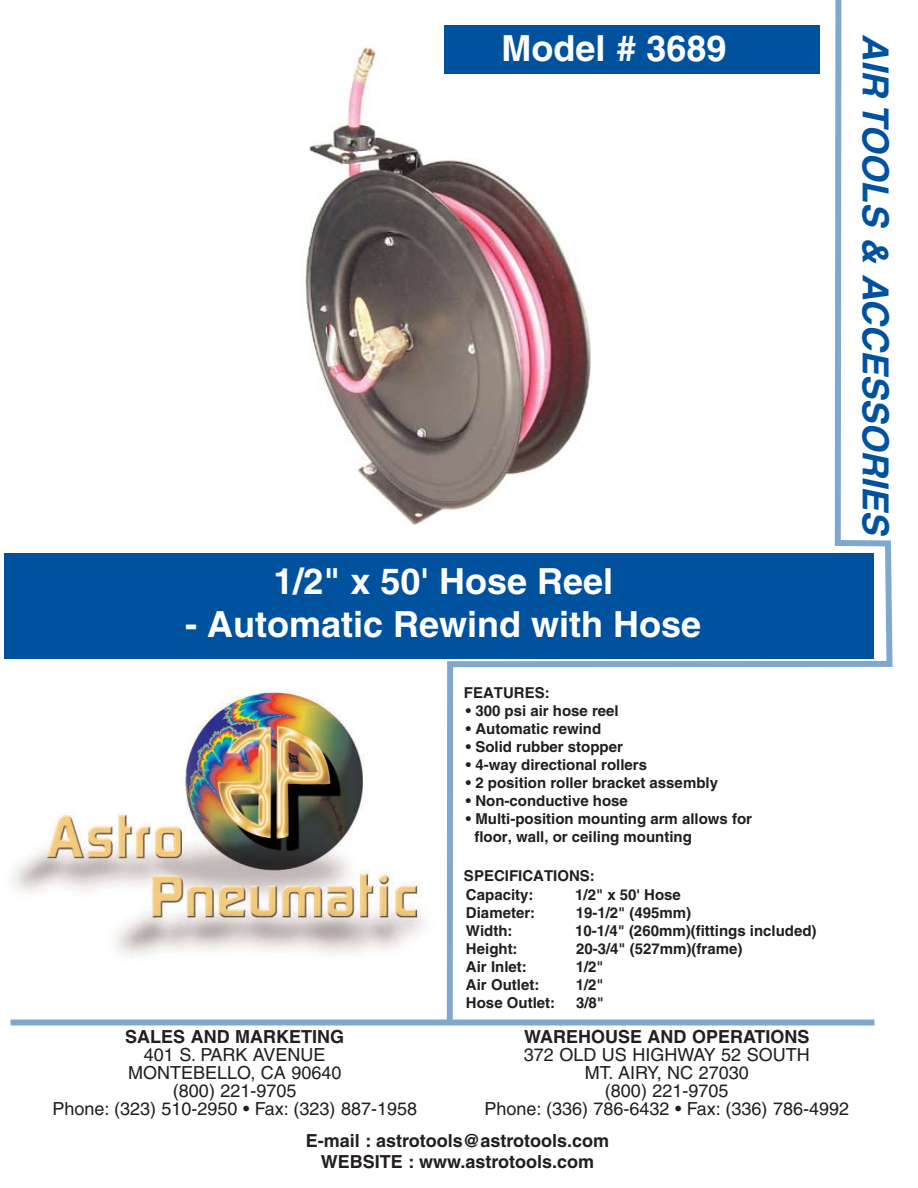
<style>
.page{position:relative;width:918px;height:1188px;background:#fff}
.page>*{position:absolute;margin:0;border:0;box-sizing:border-box;transform-origin:0 0}
.t1{font:700 36px "Helvetica";color:#fff}
.t2{font:italic 700 36px "Helvetica";color:#00529f}
.t3{font:18px/18px "Helvetica";color:#231e1f;text-align:center}
.t4{font:700 18px/21.6px "Helvetica";color:#231e1f;text-align:center}
.t5{font:700 15px/18px "Helvetica";color:#221e1f}
</style>
<div class="page">
<img style="left:305px;top:46px;width:139px;height:479px">
<div style="left:4px;top:553px;width:870px;height:105px;background:#00529f"></div>
<img style="left:12px;top:690px;width:412px;height:266px">
<svg style="left:444px;top:0;width:449px;height:1026px"></svg>
<div style="left:10px;top:1020px;width:864px;height:6px;background:#80a8cf"></div>
<h1 class="t1" style="left:501px;top:27px;width:227px">Model # 3689</h1>
<h1 class="t1" style="left:273px;top:560px;width:341px">1/2" x 50' Hose Reel</h1>
<h1 class="t1" style="left:185px;top:603px;width:518px">- Automatic Rewind with Hose</h1>
<h1 class="t2" style="left:898px;top:34px;width:511px;rotate:90deg">AIR TOOLS &amp; ACCESSORIES</h1>
<p class="t5" style="left:464px;top:683px;width:87px">FEATURES:</p>
<p class="t5" style="left:466px;top:701px;width:154px">• 300 psi air hose reel</p>
<p class="t5" style="left:466px;top:719px;width:137px">• Automatic rewind</p>
<p class="t5" style="left:466px;top:737px;width:158px">• Solid rubber stopper</p>
<p class="t5" style="left:466px;top:755px;width:183px">• 4-way directional rollers</p>
<p class="t5" style="left:466px;top:773px;width:254px">• 2 position roller bracket assembly</p>
<p class="t5" style="left:466px;top:791px;width:163px">• Non-conductive hose</p>
<p class="t5" style="left:474px;top:809px;width:279px;text-indent:-8px">• Multi-position mounting arm allows for floor, wall, or ceiling mounting</p>
<p class="t5" style="left:464px;top:865px;width:132px;line-height:19.8px">SPECIFICATIONS:<br>Capacity:</p>
<p class="t5" style="left:575px;top:886px;width:107px">1/2" x 50' Hose</p>
<p class="t5" style="left:466px;top:904px;width:71px">Diameter:</p>
<p class="t5" style="left:576px;top:904px;width:117px">19-1/2" (495mm)</p>
<p class="t5" style="left:466px;top:922px;width:48px">Width:</p>
<p class="t5" style="left:575px;top:922px;width:243px">10-1/4" (260mm)(fittings included)</p>
<p class="t5" style="left:466px;top:940px;width:53px">Height:</p>
<p class="t5" style="left:576px;top:940px;width:168px">20-3/4" (527mm)(frame)</p>
<p class="t5" style="left:466px;top:958px;width:62px">Air Inlet:</p>
<p class="t5" style="left:576px;top:958px;width:29px">1/2"</p>
<p class="t5" style="left:466px;top:976px;width:75px">Air Outlet:</p>
<p class="t5" style="left:576px;top:976px;width:29px">1/2"</p>
<p class="t5" style="left:466px;top:994px;width:91px">Hose Outlet:</p>
<p class="t5" style="left:576px;top:994px;width:29px">3/8"</p>
<p class="t4" style="left:125px;top:1026px;width:220px">SALES AND MARKETING</p>
<p class="t3" style="left:52px;top:1046px;width:366px">401 S. PARK AVENUE<br>MONTEBELLO, CA 90640<br>(800) 221-9705<br>Phone: (323) 510-2950 • Fax: (323) 887-1958</p>
<p class="t4" style="left:524px;top:1026px;width:287px">WAREHOUSE AND OPERATIONS</p>
<p class="t3" style="left:484px;top:1046px;width:366px">372 OLD US HIGHWAY 52 SOUTH<br>MT. AIRY, NC 27030<br>(800) 221-9705<br>Phone: (336) 786-6432 • Fax: (336) 786-4992</p>
<p class="t4" style="left:306px;top:1129px;width:305px">E-mail : astrotools@astrotools.com<br>WEBSITE : www.astrotools.com</p>
</div>
